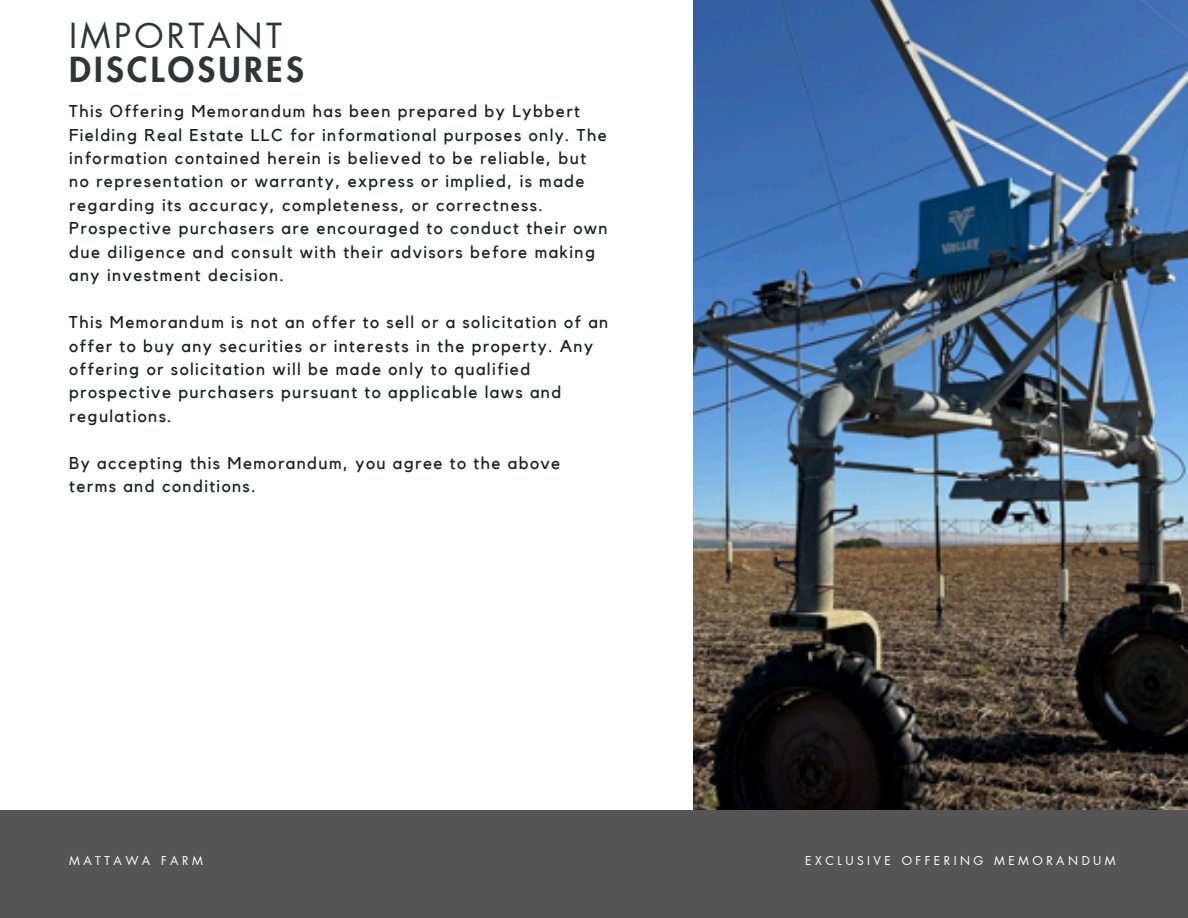
<style>
.page{position:relative;width:1188px;height:918px;background:#fff}
.page>*{position:absolute;margin:0;border:0;box-sizing:border-box;transform-origin:0 0}
.t1{font:800 33.75px/33.8px "Futura LT Pro";letter-spacing:.1em;color:#303637}
.t2{font:17.1px/23.4px "Kollektif";letter-spacing:.085em;color:#1c2120}
.t3{font:12px "Futura LT Pro";letter-spacing:.29em;color:#fff}
.s1{font-weight:400}
</style>
<div class="page">
<img style="left:693px;top:0;width:495px;height:810px">
<div style="left:0;top:810px;width:1188px;height:108px;background:#555"></div>
<h1 class="t1" style="left:69px;top:21px;width:236px"><span class="s1">IMPORTANT<br></span>DISCLOSURES</h1>
<h2 class="t2" style="left:69px;top:100px;width:540px">This Offering Memorandum has been prepared by Lybbert Fielding Real Estate LLC for informational purposes only. The information contained herein is believed to be reliable, but no representation or warranty, express or implied, is made regarding its accuracy, completeness, or correctness.<br>Prospective purchasers are encouraged to conduct their own due diligence and consult with their advisors before making any investment decision.</h2>
<h2 class="t2" style="left:69px;top:311px;width:541px">This Memorandum is not an offer to sell or a solicitation of an offer to buy any securities or interests in the property. Any offering or solicitation will be made only to qualified prospective purchasers pursuant to applicable laws and regulations.</h2>
<h2 class="t2" style="left:69px;top:452px;width:493px">By accepting this Memorandum, you agree to the above terms and conditions.</h2>
<p class="t3" style="left:69px;top:855px;width:135px">MATTAWA FARM</p>
<p class="t3" style="left:805px;top:855px;width:312px">EXCLUSIVE OFFERING MEMORANDUM</p>
</div>
